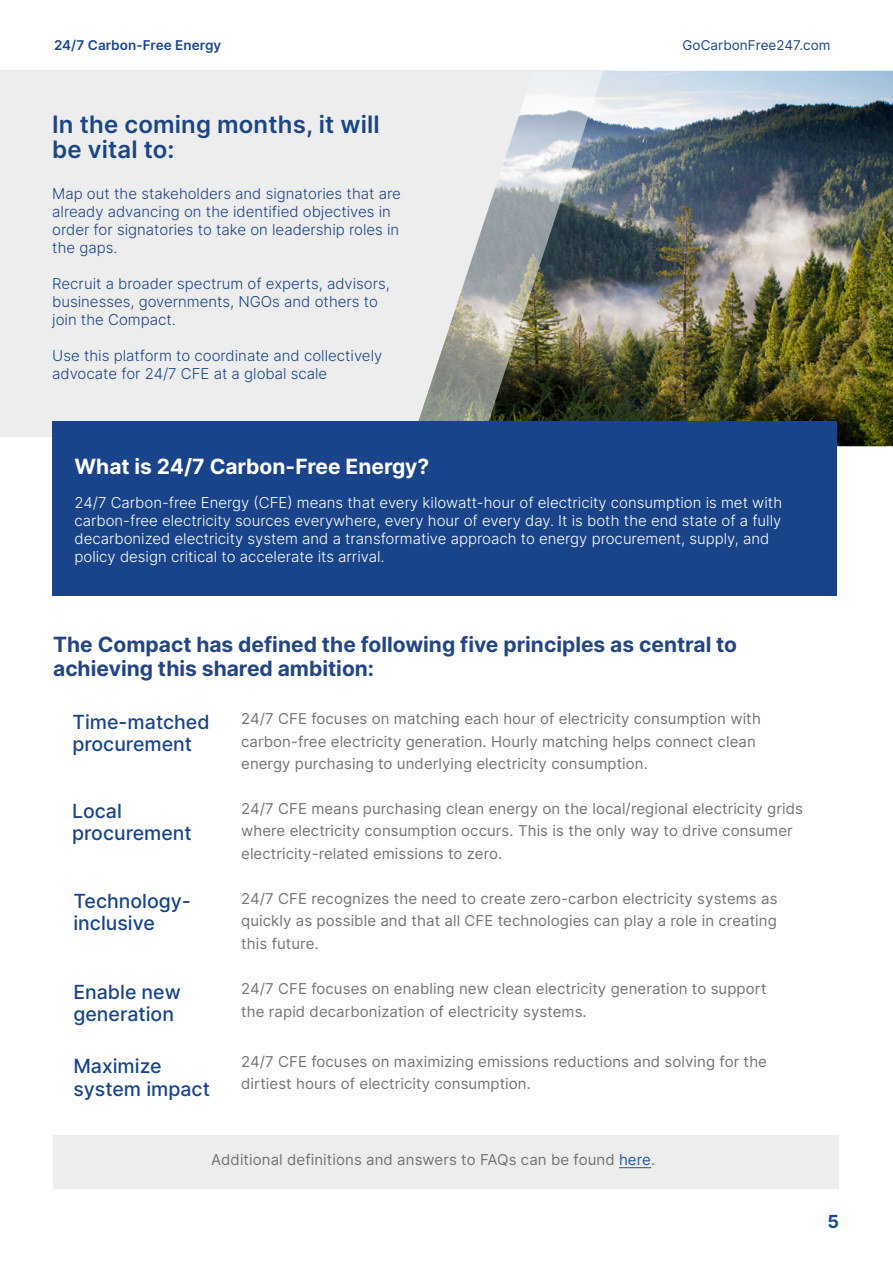
<style>
.page{position:relative;width:893px;height:1263px;background:#fff}
.page>*{position:absolute;margin:0;border:0;box-sizing:border-box;transform-origin:0 0}
.t1{font:600 24px/25.5px "Inter";letter-spacing:.005em;color:#1b4686}
.t2{font:700 21px/24px "Inter";color:#244585}
.t3{font:700 21px "Inter";color:#fff}
.t4{font:500 19.5px/22.5px "Inter";color:#184489}
.t5{font:700 18px "Inter";color:#1c4687}
.t6{font:15px/22.5px "Inter";letter-spacing:.005em;color:#747474}
.t7{font:300 15px/18px "Inter";color:#1b4588}
.t8{font:300 15px/18px "Inter";color:#fff}
.t9{font:600 13.5px "Inter";letter-spacing:.005em;color:#1a4589}
.t10{font:13.5px "Inter";letter-spacing:.005em;color:#1a4589}
.s1{color:#275b9b}
</style>
<div class="page">
<div style="left:53px;top:1135px;width:786px;height:53px;background:#ededed"></div>
<div style="left:0;top:71px;width:613px;height:366px;background:#ededed"></div>
<hr style="left:619px;top:1167px;width:32px;height:1px;background:#275b9b">
<img style="left:603px;top:71px;width:290px;height:375px">
<img style="left:418px;top:73px;width:185px;height:348px">
<div style="left:52px;top:421px;width:785px;height:175px;background:#19448a"></div>
<p class="t9" style="left:54px;top:35px;width:169px">24/7 Carbon-Free Energy</p>
<p class="t10" style="left:682px;top:35px;width:150px">GoCarbonFree247.com</p>
<h1 class="t1" style="left:52px;top:111px;width:329px">In the coming months, it will be vital to:</h1>
<p class="t7" style="left:52px;top:185px;width:350px">Map out the stakeholders and signatories that are already advancing on the identified objectives in order for signatories to take on leadership roles in the gaps.</p>
<p class="t7" style="left:52px;top:275px;width:339px">Recruit a broader spectrum of experts, advisors, businesses, governments, NGOs and others to join the Compact.</p>
<p class="t7" style="left:52px;top:347px;width:332px">Use this platform to coordinate and collectively advocate for 24/7 CFE at a global scale</p>
<h2 class="t3" style="left:75px;top:451px;width:356px">What is 24/7 Carbon-Free Energy?</h2>
<p class="t8" style="left:75px;top:493px;width:709px">24/7 Carbon-free Energy (CFE) means that every kilowatt-hour of electricity consumption is met with carbon-free electricity sources everywhere, every hour of every day. It is both the end state of a fully decarbonized electricity system and a transformative approach to energy procurement, supply, and policy design critical to accelerate its arrival.</p>
<h2 class="t2" style="left:53px;top:632px;width:685px">The Compact has defined the following five principles as central to achieving this shared ambition:</h2>
<p class="t6" style="left:241px;top:707px;width:521px">24/7 CFE focuses on matching each hour of electricity consumption with carbon-free electricity generation. Hourly matching helps connect clean energy purchasing to underlying electricity consumption.</p>
<p class="t6" style="left:241px;top:796px;width:563px">24/7 CFE means purchasing clean energy on the local/regional electricity grids where electricity consumption occurs. This is the only way to drive consumer electricity-related emissions to zero.</p>
<h3 class="t4" style="left:72px;top:710px;width:139px">Time-matched procurement</h3>
<h3 class="t4" style="left:72px;top:799px;width:121px">Local procurement</h3>
<h3 class="t4" style="left:73px;top:889px;width:119px">Technology&shy;inclusive</h3>
<h3 class="t4" style="left:73px;top:980px;width:109px">Enable new generation</h3>
<h3 class="t4" style="left:73px;top:1055px;width:138px">Maximize system impact</h3>
<p class="t6" style="left:241px;top:886px;width:538px;text-align:justify">24/7 CFE recognizes the need to create zero-carbon electricity systems as quickly as possible and that all CFE technologies can play a role in creating this future.</p>
<p class="t6" style="left:241px;top:977px;width:527px">24/7 CFE focuses on enabling new clean electricity generation to support the rapid decarbonization of electricity systems.</p>
<p class="t6" style="left:241px;top:1049px;width:527px">24/7 CFE focuses on maximizing emissions reductions and solving for the dirtiest hours of electricity consumption.</p>
<p class="t6" style="left:211px;top:1148px;width:446px">Additional definitions and answers to FAQs can be found <span class="s1">here</span>.</p>
<p class="t5" style="left:827px;top:1209px;width:13px">5</p>
</div>
